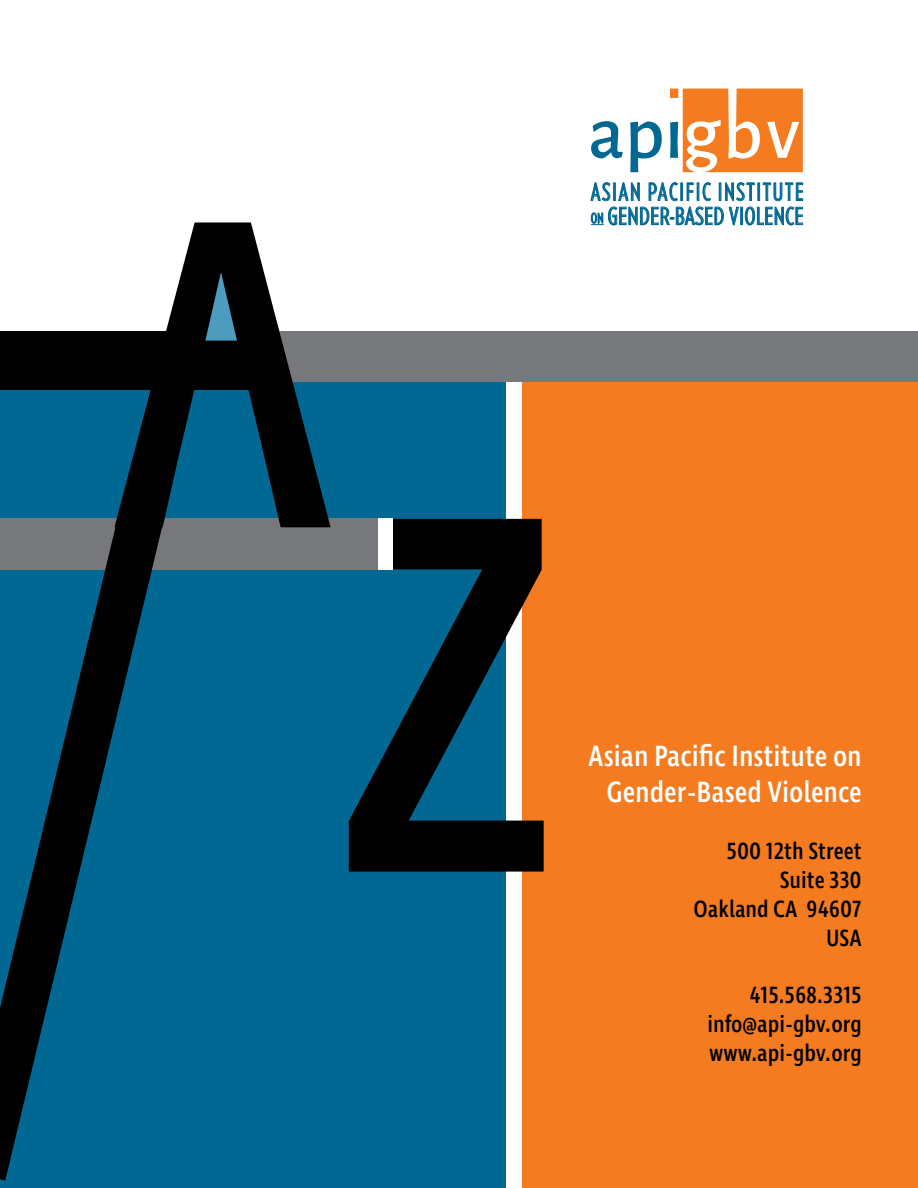
<style>
.page{position:relative;width:918px;height:1188px;background:#fff}
.page>*{position:absolute;margin:0;border:0;box-sizing:border-box;transform-origin:0 0}
.t1{font:500 520.95px "Ingra Cd";color:#000}
.t2{font:500 30px/36px "Ingra Cd";color:#fff;text-align:right}
.t3{font:500 24px/28.8px "Ingra Cd";color:#000;text-align:right}
.t4{font:23.7px/24.2px "Verlag Compressed";letter-spacing:.055em;color:#006892}
.s1{font-size:13.8px}
</style>
<div class="page">
<div style="left:523px;top:382px;width:395px;height:806px;background:#f47b20"></div>
<div style="left:0;top:382px;width:505px;height:806px;background:#006892"></div>
<div style="left:264px;top:331px;width:654px;height:51px;background:#77787b"></div>
<div style="left:0;top:331px;width:253px;height:58px;background:#000"></div>
<div style="left:0;top:518px;width:378px;height:52px;background:#77787b"></div>
<svg style="left:0;top:527px;width:163px;height:654px"></svg>
<svg style="left:114px;top:222px;width:217px;height:305px"></svg>
<svg style="left:591px;top:121px;width:32px;height:37px"></svg>
<svg style="left:630px;top:121px;width:32px;height:51px"></svg>
<svg style="left:670px;top:89px;width:133px;height:83px"></svg>
<svg style="left:591px;top:183px;width:49px;height:18px"></svg>
<svg style="left:649px;top:183px;width:62px;height:18px"></svg>
<svg style="left:719px;top:183px;width:84px;height:18px"></svg>
<svg style="left:591px;top:207px;width:212px;height:18px"></svg>
<div style="left:670px;top:89px;width:8px;height:9px;background:#f47b20"></div>
<div style="left:378px;top:518px;width:15px;height:52px;background:#fff"></div>
<p class="t4" style="left:591px;top:179px;width:214px">ASIAN PACIFIC INSTITUTE<br><span class="s1">ON</span> GENDER-BASED VIOLENCE</p>
<h1 class="t1" style="left:331px;top:373px;width:229px">Z</h1>
<p class="t2" style="left:588px;top:739px;width:275px">Asian Pacific Institute on<br>Gender-Based Violence</p>
<p class="t3" style="left:694px;top:838px;width:170px">500 12th Street<br>Suite 330<br>Oakland CA 94607<br>USA</p>
<p class="t3" style="left:708px;top:982px;width:156px;text-align:justify;text-indent:42px">415.568.3315 info@api-gbv.org www.api-gbv.org</p>
</div>
